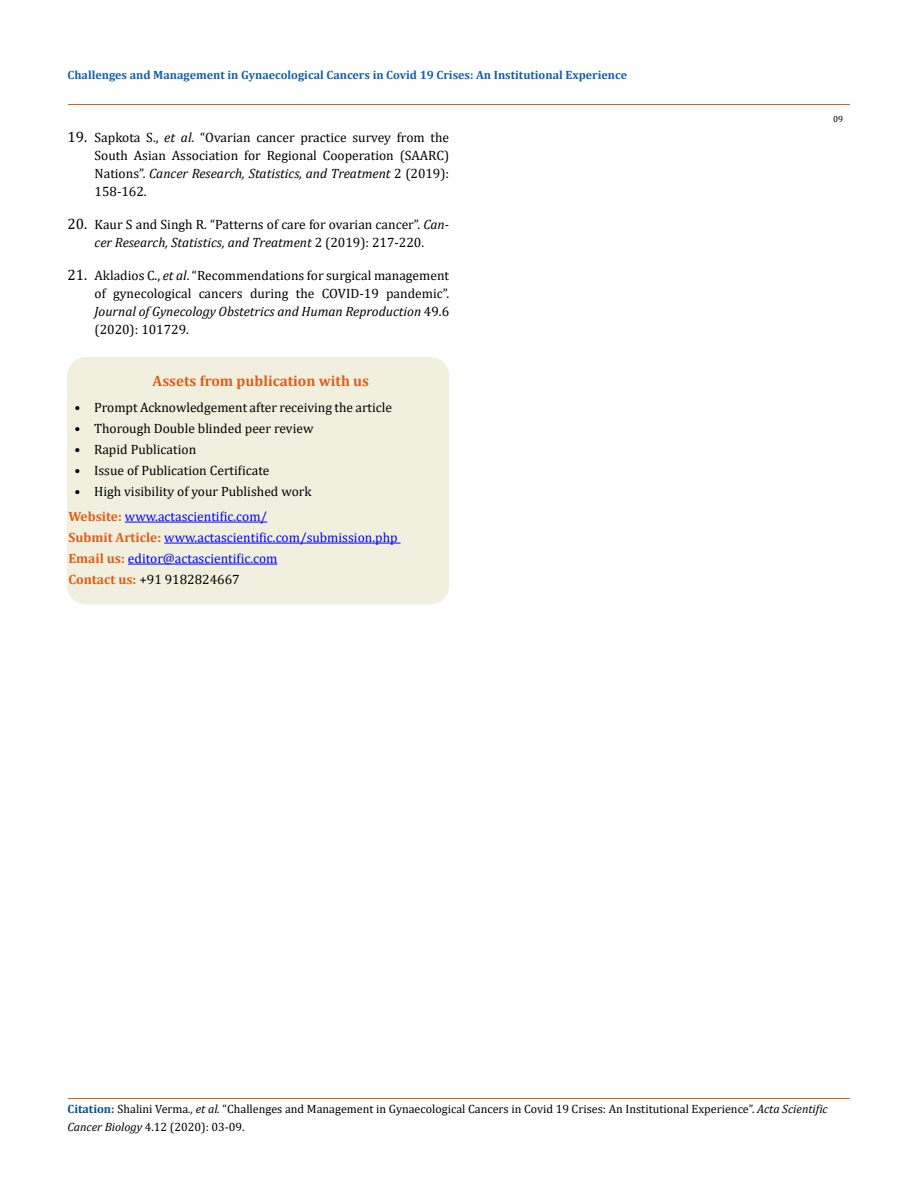
<style>
.page{position:relative;width:917px;height:1188px;background:#fff}
.page>*{position:absolute;margin:0;border:0;box-sizing:border-box;transform-origin:0 0}
.t1{font:700 15px "Cambria";color:#e05d1a}
.t2{font:13.5px/18px "Cambria";color:#000;text-align:justify}
.t3{font:13.5px/21px "Cambria";color:#00f}
.t4{font:12px/18px "Cambria";color:#000}
.t5{font:700 12px "Cambria";color:#1560a6}
.t6{font:9px "Cambria";color:#000}
.s1{font-size:15px}
.s2{font-style:italic}
.s3{font-weight:700;color:#e05d1a}
.s4{color:#000}
.s5{font-weight:700;color:#035089}
</style>
<div class="page">
<div style="left:68px;top:358px;width:380px;height:246px;background:#f1f0de;border-radius:18px"></div>
<div style="left:67px;top:357px;width:382px;height:247px;border:2px solid #f1f0de;border-radius:18px"></div>
<hr style="left:125px;top:522px;width:142px;height:1px;background:#00f">
<hr style="left:164px;top:543px;width:236px;height:1px;background:#00f">
<hr style="left:128px;top:564px;width:149px;height:1px;background:#00f">
<hr style="left:68px;top:104px;width:781px;height:1px;background:#e05d1a">
<hr style="left:68px;top:1098px;width:781px;height:1px;background:#e05d1a">
<p class="t5" style="left:68px;top:67px;width:561px">Challenges and Management in Gynaecological Cancers in Covid 19 Crises: An Institutional Experience</p>
<p class="t2" style="left:94px;top:128px;width:356px;text-indent:-27px"><span class="s1">19.</span> Sapkota S., <span class="s2">et al</span>. “Ovarian cancer practice survey from the South Asian Association for Regional Cooperation (SAARC)<br>Nations”. <span class="s2">Cancer Research, Statistics, and Treatment</span> 2 (2019):<br>158-162.</p>
<p class="t2" style="left:68px;top:215px;width:383px;text-align:center"><span class="s1">20.</span> Kaur S and Singh R. “Patterns of care for ovarian cancer”. <span class="s2">Can&shy;cer Research, Statistics, and Treatment</span> 2 (2019): 217-220.</p>
<p class="t2" style="left:94px;top:266px;width:356px;text-indent:-27px"><span class="s1">21.</span> Akladios C., <span class="s2">et al</span>. “Recommendations for surgical management of gynecological cancers during the COVID-19 pandemic”.<br><span class="s2">Journal of Gynecology Obstetrics and Human Reproduction</span> 49.6 (2020): 101729.</p>
<p class="t1" style="left:153px;top:370px;width:218px">Assets from publication with us</p>
<p class="t2" style="left:75px;top:398px;width:319px">• Prompt Acknowledgement after receiving the article</p>
<p class="t2" style="left:75px;top:419px;width:240px">• Thorough Double blinded peer review</p>
<p class="t2" style="left:75px;top:440px;width:123px">• Rapid Publication</p>
<p class="t2" style="left:75px;top:461px;width:196px">• Issue of Publication Certificate</p>
<p class="t2" style="left:75px;top:482px;width:238px">• High visibility of your Published work</p>
<p class="t3" style="left:68px;top:506px;width:330px"><span class="s3">Website:</span> www.actascientific.com/<br><span class="s3">Submit Article:</span> www.actascientific.com/submission.php <span class="s3">Email us:</span> editor@actascientific.com<br><span class="s3">Contact us:</span> <span class="s4">+91 9182824667</span></p>
<p class="t6" style="left:833px;top:114px;width:11px">09</p>
<p class="t4" style="left:67px;top:1100px;width:761px"><span class="s5">Citation:</span> Shalini Verma<span class="s2">., et al.</span> “Challenges and Management in Gynaecological Cancers in Covid 19 Crises: An Institutional Experience”. <span class="s2">Acta Scientific<br>Cancer Biology</span> 4.12 (2020): 03-09.</p>
</div>
